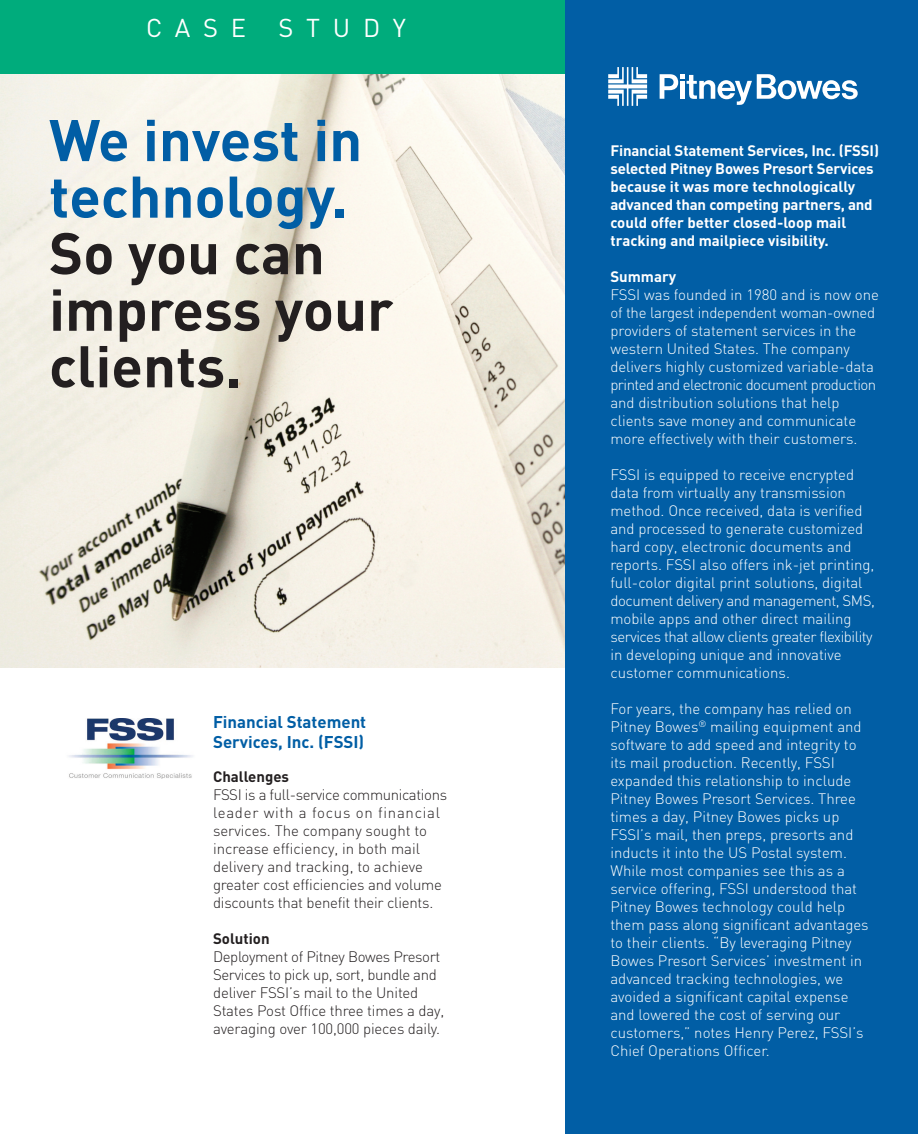
<style>
.page{position:relative;width:918px;height:1134px;background:#fff}
.page>*{position:absolute;margin:0;border:0;box-sizing:border-box;transform-origin:0 0}
.t1{font:700 57.75px/56.6px "DIN";color:#231f20}
.t2{font:700 57.75px/56.6px "DIN";color:#015ea5}
.t3{font:25.5px "DIN";letter-spacing:.5em;color:#fff}
.t4{font:700 16.8px/20.2px "DIN";color:#015ea5}
.t5{font:300 15px/18px "DIN";color:#fff}
.t6{font:300 15px/18px "DIN";letter-spacing:-.015em;color:#231f20}
.t7{font:700 15px/18px "DIN";letter-spacing:-.01em;color:#fff}
.t8{font:700 15px "DIN";color:#231f20}
</style>
<div class="page">
<img style="left:0;top:74px;width:565px;height:593px">
<div style="left:565px;top:0;width:353px;height:1134px;background:#015ea5"></div>
<img style="left:69px;top:718px;width:124px;height:61px">
<svg style="left:660px;top:74px;width:198px;height:31px"></svg>
<svg style="left:608px;top:67px;width:39px;height:39px"></svg>
<div style="left:0;top:0;width:565px;height:74px;background:#00ac7c"></div>
<h2 class="t3" style="left:146px;top:14px;width:102px">CASE</h2>
<h2 class="t3" style="left:279px;top:14px;width:129px">STUDY</h2>
<h1 class="t2" style="left:49px;top:113px;width:315px">We invest in technology.</h1>
<h1 class="t1" style="left:49px;top:226px;width:346px">So you can impress your clients.</h1>
<p class="t4" style="left:213px;top:712px;width:155px">Financial Statement<br>Services, Inc. (FSSI)</p>
<p class="t8" style="left:213px;top:768px;width:78px">Challenges</p>
<p class="t6" style="left:213px;top:785px;width:236px">FSSI is a full-service communications leader with a focus on financial services. The company sought to increase efficiency, in both mail delivery and tracking, to achieve greater cost efficiencies and volume discounts that benefit their clients.</p>
<p class="t8" style="left:213px;top:930px;width:58px">Solution</p>
<p class="t6" style="left:213px;top:947px;width:233px">Deployment of Pitney Bowes Presort Services to pick up, sort, bundle and deliver FSSI’s mail to the United States Post Office three times a day, averaging over 100,000 pieces daily.</p>
<p class="t7" style="left:610px;top:142px;width:270px">Financial Statement Services, Inc. (FSSI) selected Pitney Bowes Presort Services because it was more technologically advanced than competing partners, and could offer better closed-loop mail tracking and mailpiece visibility.</p>
<p class="t7" style="left:610px;top:268px;width:67px">Summary</p>
<p class="t5" style="left:610px;top:286px;width:270px">FSSI was founded in 1980 and is now one of the largest independent woman-owned providers of statement services in the western United States. The company delivers highly customized variable-data printed and electronic document production and distribution solutions that help clients save money and communicate more effectively with their customers.</p>
<p class="t5" style="left:610px;top:466px;width:266px">FSSI is equipped to receive encrypted data from virtually any transmission method. Once received, data is verified and processed to generate customized hard copy, electronic documents and reports. FSSI also offers ink-jet printing, full-color digital print solutions, digital document delivery and management, SMS, mobile apps and other direct mailing services that allow clients greater flexibility in developing unique and innovative customer communications.</p>
<p class="t5" style="left:610px;top:700px;width:260px">For years, the company has relied on Pitney Bowes<sup>®</sup> mailing equipment and software to add speed and integrity to its mail production. Recently, FSSI expanded this relationship to include Pitney Bowes Presort Services. Three times a day, Pitney Bowes picks up FSSI’s mail, then preps, presorts and inducts it into the US Postal system.<br>While most companies see this as a service offering, FSSI understood that Pitney Bowes technology could help them pass along significant advantages to their clients. “By leveraging Pitney Bowes Presort Services’ investment in advanced tracking technologies, we avoided a significant capital expense and lowered the cost of serving our customers,” notes Henry Perez, FSSI’s Chief Operations Officer.</p>
</div>
